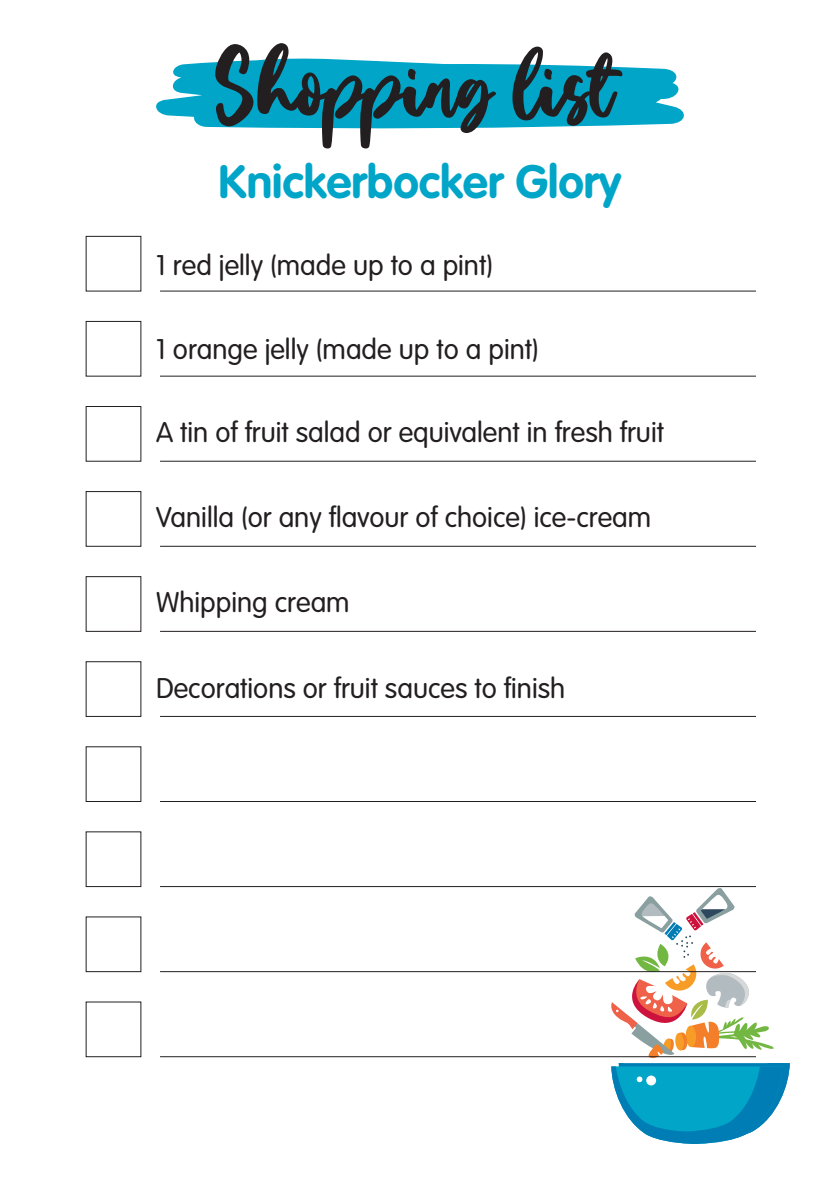
<style>
.page{position:relative;width:840px;height:1191px;background:#fff}
.page>*{position:absolute;margin:0;border:0;box-sizing:border-box;transform-origin:0 0}
.t1{font:78px "Homeday";color:#231f20}
.t2{font:700 46px "VAG Rounded Std";color:#00a5c8}
.t3{font:300 28px "VAG Rounded Std";color:#231f20}
</style>
<div class="page">
<svg style="left:156px;top:58px;width:528px;height:71px;background:#26b2d0"></svg>
<svg style="left:611px;top:888px;width:178px;height:256px"></svg>
<hr style="left:160px;top:290px;width:595px;height:1px;background:#231f20">
<hr style="left:160px;top:376px;width:595px;height:1px;background:#231f20">
<hr style="left:160px;top:461px;width:595px;height:1px;background:#231f20">
<div style="left:86px;top:491px;width:55px;height:56px;border:1px solid #231f20"></div>
<hr style="left:160px;top:546px;width:595px;height:1px;background:#231f20">
<div style="left:86px;top:576px;width:55px;height:56px;border:1px solid #231f20"></div>
<hr style="left:160px;top:631px;width:595px;height:1px;background:#231f20">
<div style="left:86px;top:661px;width:55px;height:56px;border:1px solid #231f20"></div>
<hr style="left:160px;top:716px;width:595px;height:1px;background:#231f20">
<hr style="left:160px;top:801px;width:595px;height:1px;background:#231f20">
<hr style="left:160px;top:886px;width:595px;height:1px;background:#231f20">
<hr style="left:160px;top:1056px;width:595px;height:1px;background:#231f20">
<hr style="left:160px;top:971px;width:595px;height:1px;background:#231f20">
<p class="t1" style="left:215px;top:20px;width:399px">Shopping list</p>
<p class="t2" style="left:218px;top:155px;width:404px">Knickerbocker Glory</p>
<p class="t3" style="left:156px;top:249px;width:338px">1 red jelly (made up to a pint)</p>
<p class="t3" style="left:156px;top:333px;width:384px">1 orange jelly (made up to a pint)</p>
<p class="t3" style="left:156px;top:416px;width:509px">A tin of fruit salad or equivalent in fresh fruit</p>
<p class="t3" style="left:156px;top:501px;width:496px">Vanilla (or any flavour of choice) ice-cream</p>
<p class="t3" style="left:156px;top:586px;width:195px">Whipping cream</p>
<p class="t3" style="left:156px;top:672px;width:410px">Decorations or fruit sauces to finish</p>
</div>
